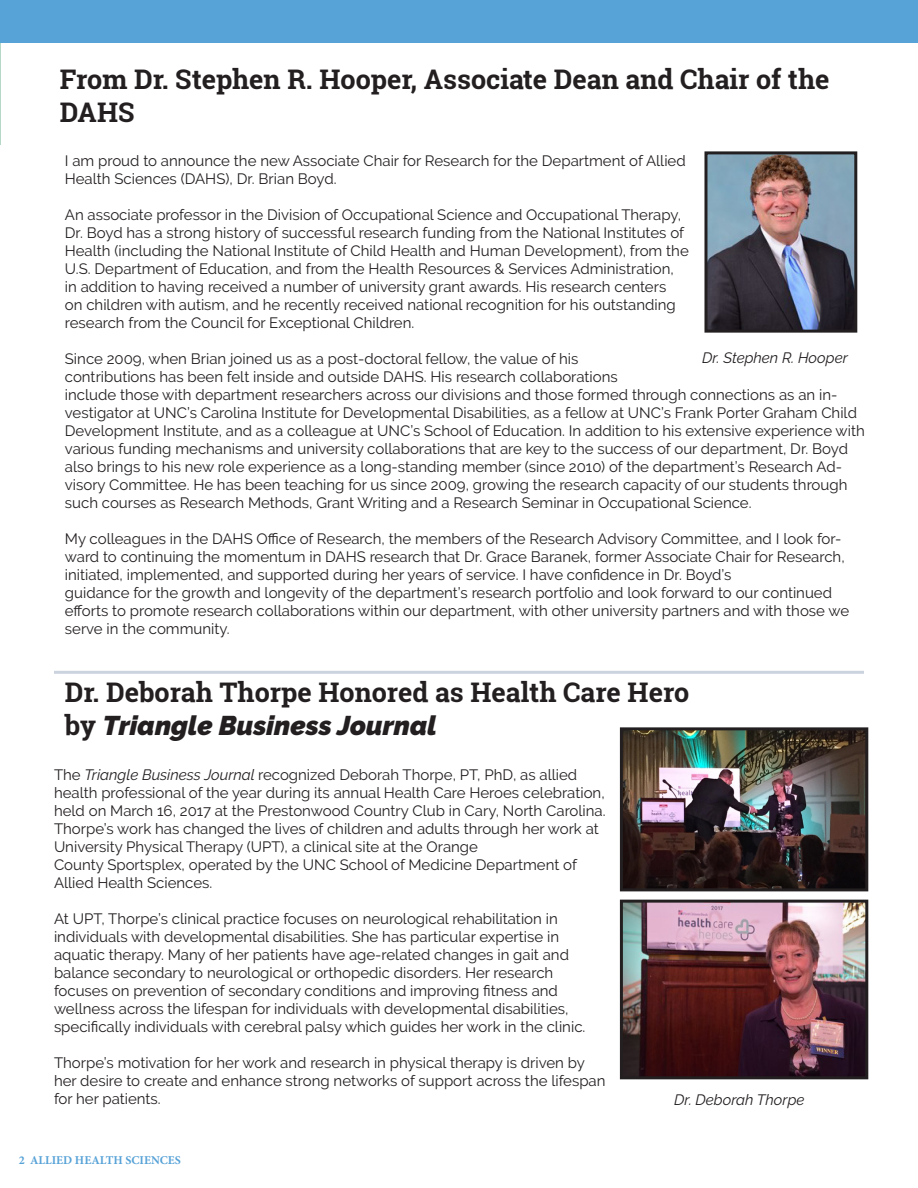
<style>
.page{position:relative;width:918px;height:1188px;background:#fff}
.page>*{position:absolute;margin:0;border:0;box-sizing:border-box;transform-origin:0 0}
.t1{font:700 27px/32.4px "Roboto Slab";color:#231f20}
.t2{font:italic 900 27px "Raleway";color:#231f20}
.t3{font:15px/18px "Raleway";color:#231f20}
.t4{font:italic 15px "Raleway";color:#231f20}
.t5{font:700 12px "Minion Pro";color:#57a2d7}
.s1{font-family:"Roboto Slab";font-weight:700;font-style:normal}
.s2{font-style:italic}
</style>
<div class="page">
<hr style="left:0;top:0;width:1px;height:144px;background:#b6d8c6">
<hr style="left:54px;top:671px;width:810px;height:3px;background:#cbd3df">
<div style="left:0;top:0;width:918px;height:42px;background:#57a2d7"></div>
<img style="left:624px;top:904px;width:240px;height:171px">
<div style="left:620px;top:900px;width:248px;height:179px;border:3px solid #231f20"></div>
<img style="left:624px;top:731px;width:240px;height:156px">
<div style="left:620px;top:727px;width:248px;height:164px;border:3px solid #231f20"></div>
<img style="left:708px;top:155px;width:145px;height:174px">
<div style="left:704px;top:151px;width:153px;height:182px;border:3px solid #231f20"></div>
<h1 class="t1" style="left:60px;top:63px;width:771px">From Dr. Stephen R. Hooper, Associate Dean and Chair of the<br>DAHS</h1>
<p class="t3" style="left:65px;top:152px;width:622px">I am proud to announce the new Associate Chair for Research for the Department of Allied<br>Health Sciences (DAHS), Dr. Brian Boyd.</p>
<p class="t3" style="left:65px;top:206px;width:625px">An associate professor in the Division of Occupational Science and Occupational Therapy, Dr. Boyd has a strong history of successful research funding from the National Institutes of Health (including the National Institute of Child Health and Human Development), from the U.S. Department of Education, and from the Health Resources &amp; Services Administration, in addition to having received a number of university grant awards. His research centers<br>on children with autism, and he recently received national recognition for his outstanding research from the Council for Exceptional Children.</p>
<p class="t3" style="left:65px;top:350px;width:801px">Since 2009, when Brian joined us as a post-doctoral fellow, the value of his<br>contributions has been felt inside and outside DAHS. His research collaborations<br>include those with department researchers across our divisions and those formed through connections as an in&shy;vestigator at UNC’s Carolina Institute for Developmental Disabilities, as a fellow at UNC’s Frank Porter Graham Child Development Institute, and as a colleague at UNC’s School of Education. In addition to his extensive experience with various funding mechanisms and university collaborations that are key to the success of our department, Dr. Boyd also brings to his new role experience as a long-standing member (since 2010) of the department’s Research Ad&shy;visory Committee. He has been teaching for us since 2009, growing the research capacity of our students through such courses as Research Methods, Grant Writing and a Research Seminar in Occupational Science.</p>
<p class="t3" style="left:65px;top:530px;width:786px">My colleagues in the DAHS Office of Research, the members of the Research Advisory Committee, and I look for&shy;ward to continuing the momentum in DAHS research that Dr. Grace Baranek, former Associate Chair for Research, initiated, implemented, and supported during her years of service. I have confidence in Dr. Boyd’s<br>guidance for the growth and longevity of the department’s research portfolio and look forward to our continued efforts to promote research collaborations within our department, with other university partners and with those we serve in the community.</p>
<p class="t4" style="left:702px;top:349px;width:147px">Dr. Stephen R. Hooper</p>
<h1 class="t1" style="left:65px;top:675px;width:626px">Dr. Deborah Thorpe Honored as Health Care Hero</h1>
<h1 class="t2" style="left:65px;top:709px;width:374px"><span class="s1">by</span> Triangle Business Journal</h1>
<p class="t3" style="left:54px;top:765px;width:553px">The <span class="s2">Triangle Business Journal</span> recognized Deborah Thorpe, PT, PhD, as allied health professional of the year during its annual Health Care Heroes celebration, held on March 16, 2017 at the Prestonwood Country Club in Cary, North Carolina.<br>Thorpe’s work has changed the lives of children and adults through her work at University Physical Therapy (UPT), a clinical site at the Orange<br>County Sportsplex, operated by the UNC School of Medicine Department of Allied Health Sciences.</p>
<p class="t3" style="left:54px;top:909px;width:533px">At UPT, Thorpe’s clinical practice focuses on neurological rehabilitation in individuals with developmental disabilities. She has particular expertise in aquatic therapy. Many of her patients have age-related changes in gait and balance secondary to neurological or orthopedic disorders. Her research focuses on prevention of secondary conditions and improving fitness and wellness across the lifespan for individuals with developmental disabilities, specifically individuals with cerebral palsy which guides her work in the clinic.</p>
<p class="t3" style="left:54px;top:1053px;width:553px">Thorpe’s motivation for her work and research in physical therapy is driven by her desire to create and enhance strong networks of support across the lifespan for her patients.</p>
<p class="t5" style="left:19px;top:1152px;width:164px">2 ALLIED HEALTH SCIENCES</p>
<p class="t4" style="left:674px;top:1091px;width:132px">Dr. Deborah Thorpe</p>
</div>
